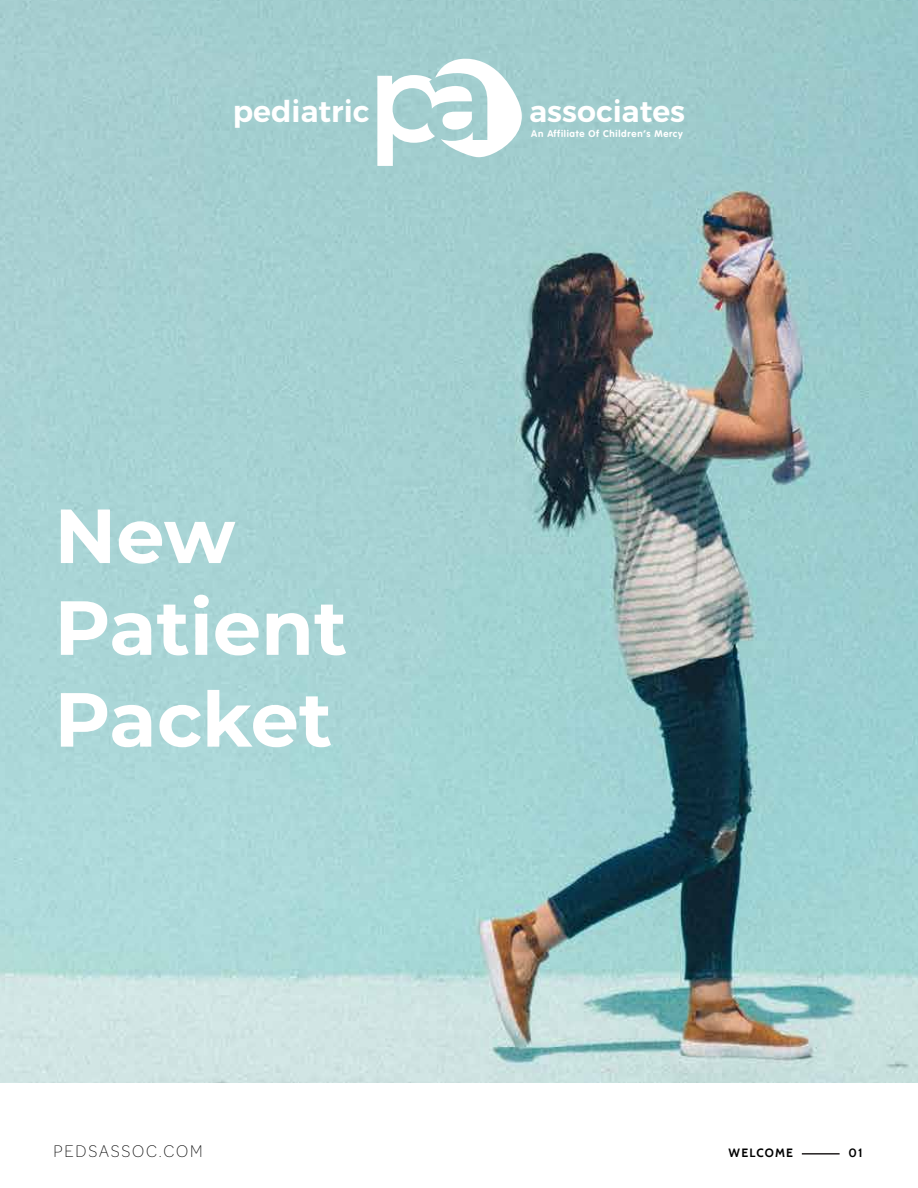
<style>
.page{position:relative;width:918px;height:1188px;background:#fff}
.page>*{position:absolute;margin:0;border:0;box-sizing:border-box;transform-origin:0 0}
.t1{font:700 76.5px/91.8px "Montserrat";color:#fff}
.t2{font:600 29.85px "Montserrat";color:#fff}
.t3{font:200 18px "Omnes Semi Cond";letter-spacing:.1em;color:#010101}
.t4{font:700 12px "Cabin";letter-spacing:.095em;color:#010101}
.t5{font:700 9.6px "VAG Rounded Std";letter-spacing:.075em;color:#fff}
</style>
<div class="page">
<img style="left:0;top:0;width:918px;height:1082px">
<hr style="left:802px;top:1153px;width:38px;height:2px;background:#231f20">
<svg style="left:377px;top:56px;width:145px;height:110px"></svg>
<h2 class="t2" style="left:233px;top:87px;width:138px">pediatric</h2>
<h2 class="t2" style="left:529px;top:87px;width:157px">associates</h2>
<p class="t5" style="left:531px;top:128px;width:153px">An Affiliate Of Children’s Mercy</p>
<h1 class="t1" style="left:55px;top:486px;width:294px">New<br>Patient<br>Packet</h1>
<h3 class="t3" style="left:54px;top:1140px;width:150px">PEDSASSOC.COM</h3>
<p class="t4" style="left:729px;top:1143px;width:66px">WELCOME</p>
<p class="t4" style="left:849px;top:1143px;width:16px">01</p>
</div>
